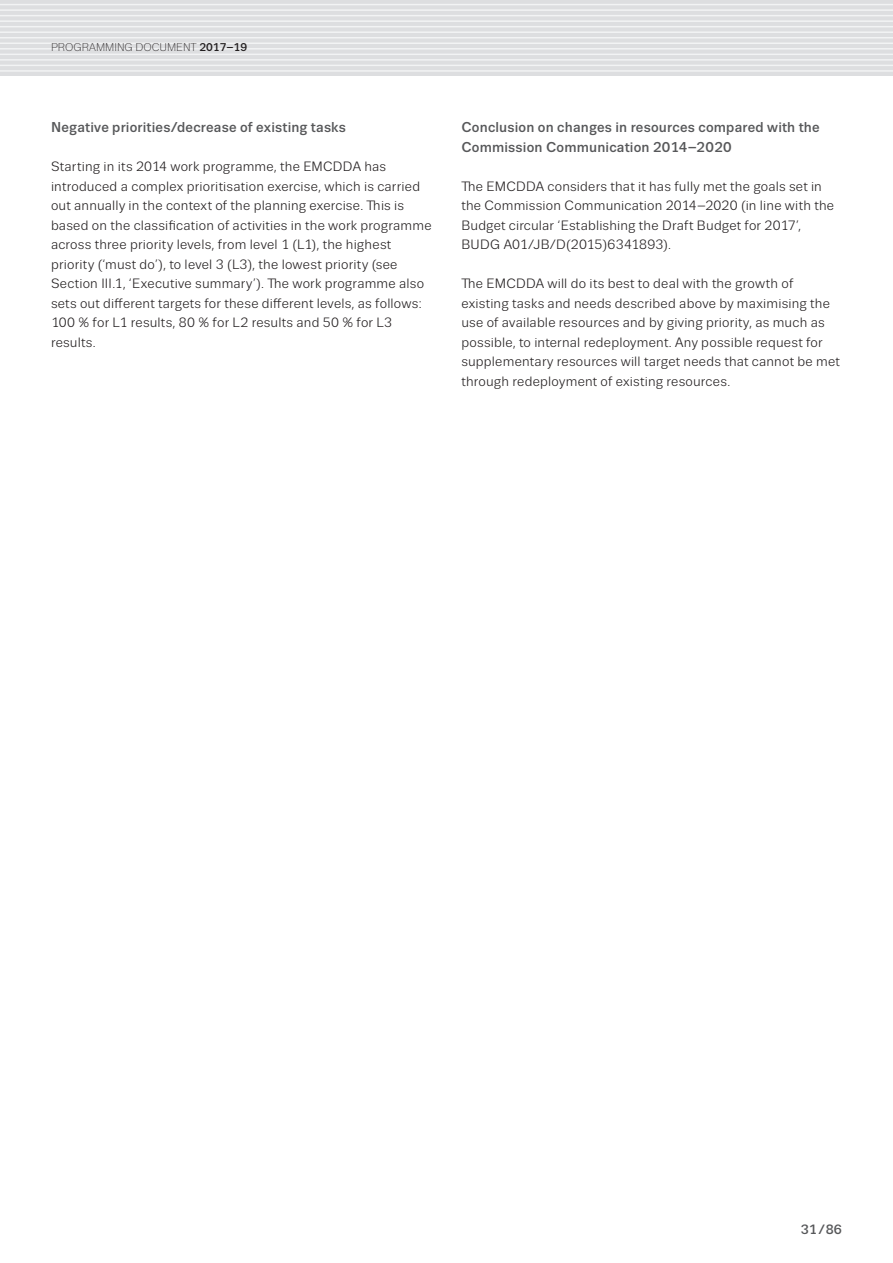
<style>
.page{position:relative;width:893px;height:1263px;background:#fff}
.page>*{position:absolute;margin:0;border:0;box-sizing:border-box;transform-origin:0 0}
.IV_Headline{font:500 14.25px/19.5px "Trivia Sans";letter-spacing:.015em;color:#57585a}
.TEXT_Regular_9_13{font:13.5px/19.5px "Trivia Sans";letter-spacing:.015em;color:#231f20}
.t1{font:500 13.5px "Trivia Sans";color:#57585a}
.t2{font:300 11.25px "Trivia Sans";color:#231f20}
.s1{font-weight:500}
</style>
<div class="page">
<div style="left:0;top:0;width:893px;height:76px;background:#dddee0"></div>
<hr style="left:0;top:4px;width:893px;height:1px;background:#f2f3f4">
<hr style="left:0;top:9px;width:893px;height:2px;background:#f2f3f4">
<hr style="left:0;top:15px;width:893px;height:1px;background:#f2f3f4">
<hr style="left:0;top:20px;width:893px;height:2px;background:#f2f3f4">
<hr style="left:0;top:26px;width:893px;height:1px;background:#f2f3f4">
<hr style="left:0;top:31px;width:893px;height:2px;background:#f2f3f4">
<hr style="left:0;top:37px;width:893px;height:1px;background:#f2f3f4">
<hr style="left:0;top:43px;width:893px;height:1px;background:#f2f3f4">
<hr style="left:0;top:48px;width:893px;height:2px;background:#f2f3f4">
<hr style="left:0;top:54px;width:893px;height:1px;background:#f2f3f4">
<hr style="left:0;top:59px;width:893px;height:2px;background:#f2f3f4">
<hr style="left:0;top:65px;width:893px;height:1px;background:#f2f3f4">
<hr style="left:0;top:70px;width:893px;height:2px;background:#f2f3f4">
<p class="t2" style="left:51px;top:42px;width:198px">PROGRAMMING DOCUMENT <span class="s1">2017–19</span></p>
<p class="IV_Headline" style="left:51px;top:118px;width:296px">Negative priorities/decrease of existing tasks</p>
<p class="TEXT_Regular_9_13" style="left:51px;top:157px;width:382px">Starting in its 2014 work programme, the EMCDDA has introduced a complex prioritisation exercise, which is carried out annually in the context of the planning exercise. This is based on the classification of activities in the work programme across three priority levels, from level 1 (L1), the highest priority (‘must do’), to level 3 (L3), the lowest priority (see Section III.1, ‘Executive summary’). The work programme also sets out different targets for these different levels, as follows:<br>100 % for L1 results, 80 % for L2 results and 50 % for L3 results.</p>
<p class="IV_Headline" style="left:461px;top:118px;width:360px">Conclusion on changes in resources compared with the<br>Commission Communication 2014–2020</p>
<p class="TEXT_Regular_9_13" style="left:461px;top:176px;width:374px">The EMCDDA considers that it has fully met the goals set in the Commission Communication 2014–2020 (in line with the Budget circular ‘Establishing the Draft Budget for 2017’, BUDG A01/JB/D(2015)6341893).</p>
<p class="TEXT_Regular_9_13" style="left:461px;top:274px;width:380px">The EMCDDA will do its best to deal with the growth of existing tasks and needs described above by maximising the use of available resources and by giving priority, as much as possible, to internal redeployment. Any possible request for supplementary resources will target needs that cannot be met through redeployment of existing resources.</p>
<p class="t1" style="left:801px;top:1222px;width:43px">31/86</p>
</div>
